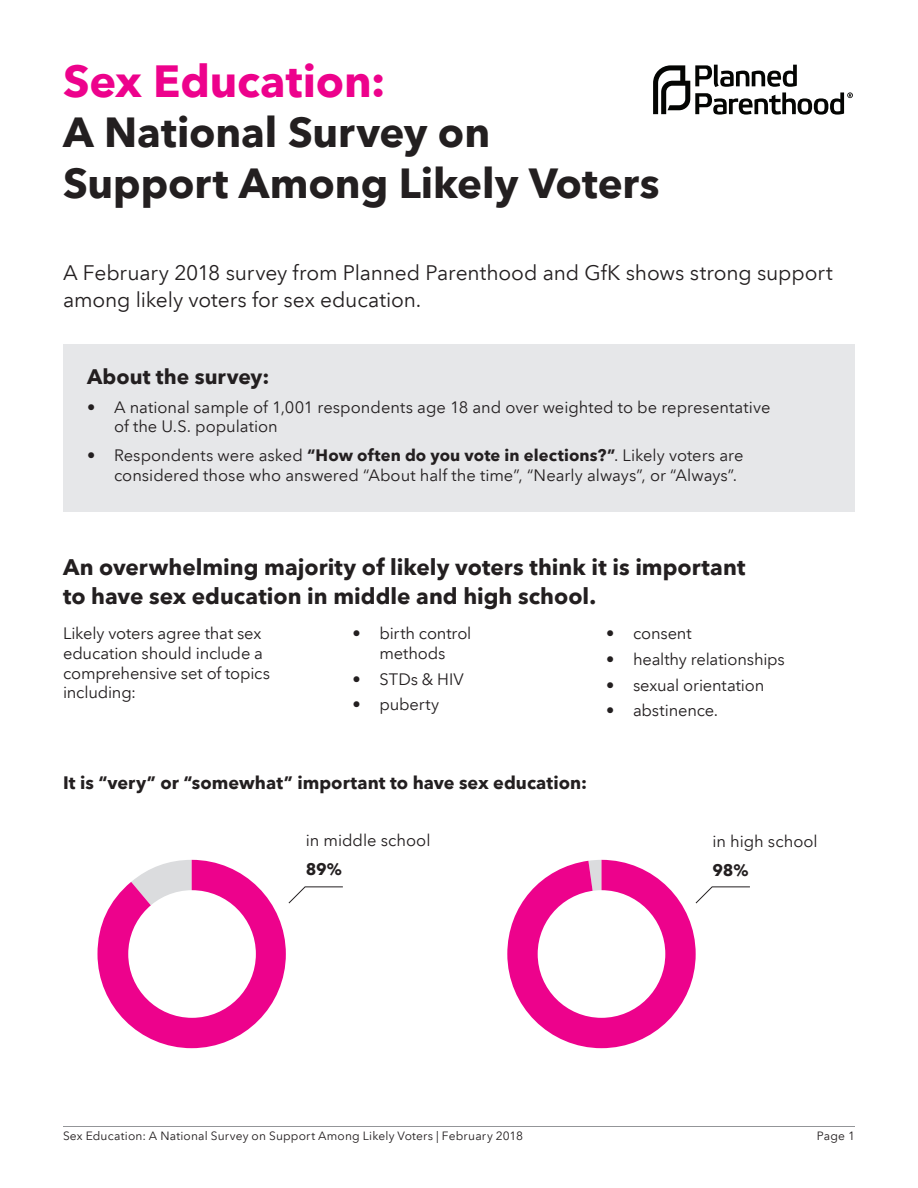
<style>
.page{position:relative;width:918px;height:1188px;background:#fff}
.page>*{position:absolute;margin:0;border:0;box-sizing:border-box;transform-origin:0 0}
.t1{font:700 45px "Avenir Next LT Pro";letter-spacing:-.005em;color:#ed028c}
.t2{font:700 42px/50.4px "Avenir Next LT Pro";letter-spacing:-.005em;color:#231f20}
.t3{font:700 22.5px/28.5px "Avenir Next LT Pro";color:#231f20}
.Subtitle{font:21px/27px "Avenir Next LT Pro";letter-spacing:-.005em;color:#231f20}
.t4{font:700 21px "Avenir Next LT Pro";color:#231f20}
.Question{font:700 18px "Avenir Next LT Pro";color:#231f20}
.t5{font:16.5px/19.8px "Avenir Next LT Pro";letter-spacing:-.005em;color:#231f20}
.t6{font:700 16.5px "Avenir Next LT Pro";color:#231f20}
.t7{font:12px "Avenir Next LT Pro";letter-spacing:.015em;color:#231f20}
.s1{font-weight:700}
</style>
<div class="page">
<hr style="left:63px;top:1126px;width:792px;height:1px;background:#939598">
<div style="left:63px;top:344px;width:792px;height:167px;background:#e6e7e9"></div>
<svg style="left:97px;top:860px;width:246px;height:188px"></svg>
<svg style="left:507px;top:860px;width:243px;height:188px"></svg>
<svg style="left:653px;top:65px;width:200px;height:50px"></svg>
<p class="t1" style="left:63px;top:54px;width:324px">Sex Education:</p>
<p class="t2" style="left:63px;top:107px;width:598px">A National Survey on<br>Support Among Likely Voters</p>
<p class="Subtitle" style="left:63px;top:259px;width:771px">A February 2018 survey from Planned Parenthood and GfK shows strong support among likely voters for sex education.</p>
<p class="t4" style="left:87px;top:364px;width:184px">About the survey:</p>
<p class="t5" style="left:114px;top:397px;width:658px;text-indent:-27px">• A national sample of 1,001 respondents age 18 and over weighted to be representative of the U.S. population</p>
<p class="t5" style="left:114px;top:446px;width:631px;text-indent:-27px">• Respondents were asked <span class="s1">“How often do you vote in elections?”</span>. Likely voters are considered those who answered “About half the time”, “Nearly always”, or “Always”.</p>
<p class="t3" style="left:63px;top:553px;width:684px">An overwhelming majority of likely voters think it is important to have sex education in middle and high school.</p>
<p class="t5" style="left:352px;top:623px;width:120px;text-align:center">• birth control methods</p>
<p class="t5" style="left:352px;top:669px;width:113px">• STDs &amp; HIV</p>
<p class="t5" style="left:352px;top:695px;width:88px">• puberty</p>
<p class="t5" style="left:63px;top:623px;width:209px">Likely voters agree that sex education should include a comprehensive set of topics including:</p>
<p class="t5" style="left:606px;top:623px;width:87px">• consent</p>
<p class="t5" style="left:606px;top:649px;width:180px">• healthy relationships</p>
<p class="t5" style="left:606px;top:675px;width:160px">• sexual orientation</p>
<p class="t5" style="left:606px;top:701px;width:114px">• abstinence.</p>
<p class="Question" style="left:63px;top:771px;width:526px">It is “very” or “somewhat” important to have sex education:</p>
<p class="t5" style="left:306px;top:831px;width:126px">in middle school</p>
<p class="t6" style="left:306px;top:859px;width:38px">89%</p>
<p class="t5" style="left:712px;top:832px;width:107px">in high school</p>
<p class="t6" style="left:712px;top:860px;width:37px">98%</p>
<p class="t7" style="left:63px;top:1129px;width:462px">Sex Education: A National Survey on Support Among Likely Voters | February 2018</p>
<p class="t7" style="left:817px;top:1129px;width:40px">Page 1</p>
</div>
